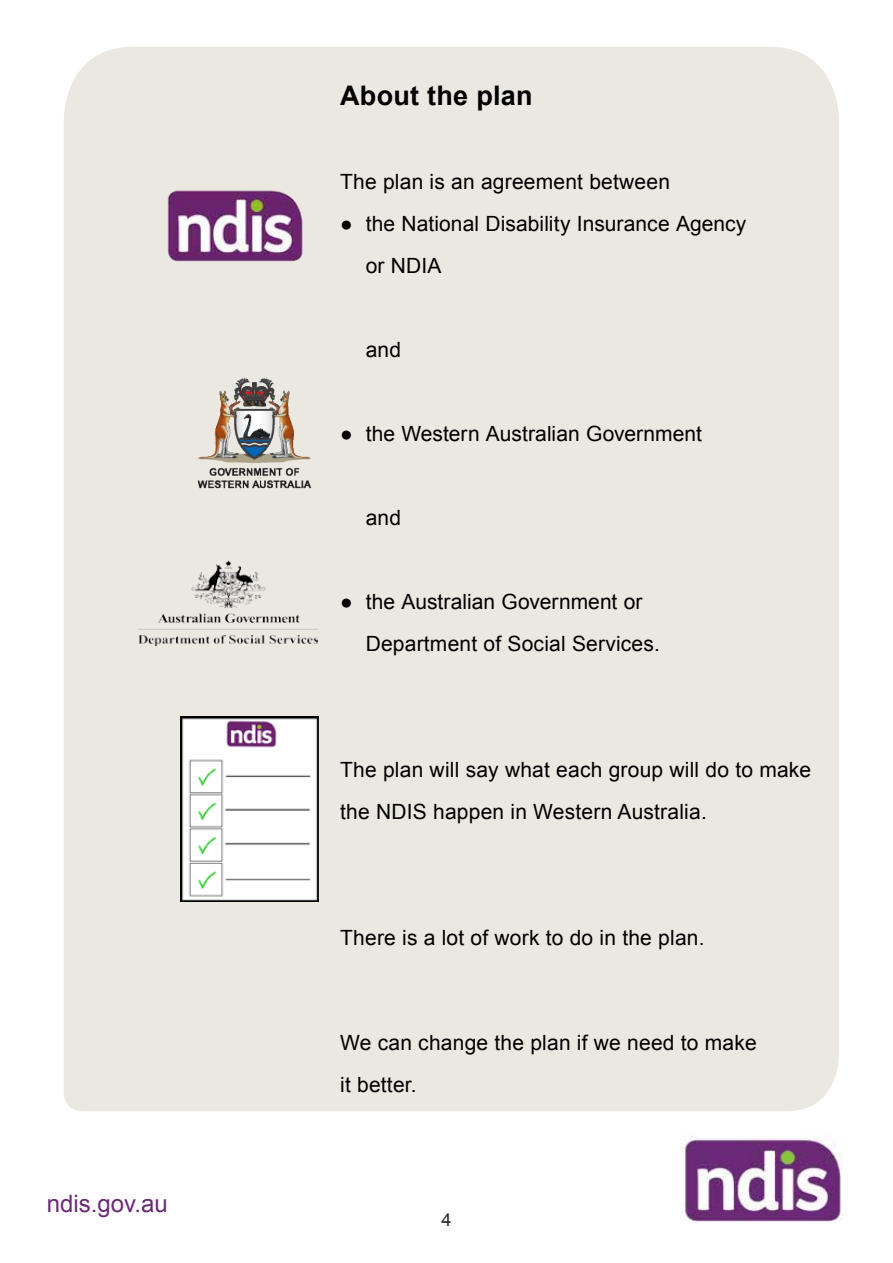
<style>
.page{position:relative;width:893px;height:1263px;background:#fff}
.page>*{position:absolute;margin:0;border:0;box-sizing:border-box;transform-origin:0 0}
.t1{font:700 27px "Arial";letter-spacing:.01em;color:#000}
.t2{font:24px "Arial";color:#6b2976}
.t3{font:21px/42px "Arial";letter-spacing:.01em;color:#000}
.t4{font:18px "Arial";color:#292829}
</style>
<div class="page">
<img style="left:680px;top:1136px;width:162px;height:87px">
<div style="left:64px;top:47px;width:775px;height:1064px;background:#ebe8e2"></div>
<img style="left:175px;top:373px;width:143px;height:122px">
<img style="left:139px;top:560px;width:179px;height:85px">
<img style="left:163px;top:186px;width:141px;height:78px">
<img style="left:181px;top:716px;width:138px;height:185px">
<p class="t2" style="left:47px;top:1188px;width:122px">ndis.gov.au</p>
<p class="t1" style="left:340px;top:77px;width:194px">About the plan</p>
<p class="t3" style="left:340px;top:161px;width:331px">The plan is an agreement between</p>
<p class="t3" style="left:366px;top:203px;width:382px;text-indent:-26px">● the National Disability Insurance Agency or NDIA</p>
<p class="t3" style="left:366px;top:329px;width:37px">and</p>
<p class="t3" style="left:340px;top:413px;width:363px">● the Western Australian Government</p>
<p class="t3" style="left:366px;top:497px;width:37px">and</p>
<p class="t3" style="left:366px;top:581px;width:296px;text-indent:-26px">● the Australian Government or<br>Department of Social Services.</p>
<p class="t3" style="left:340px;top:749px;width:473px">The plan will say what each group will do to make the NDIS happen in Western Australia.</p>
<p class="t3" style="left:340px;top:917px;width:366px">There is a lot of work to do in the plan.</p>
<p class="t3" style="left:340px;top:1022px;width:418px">We can change the plan if we need to make it better.</p>
<p class="t4" style="left:441px;top:1208px;width:12px">4</p>
</div>
